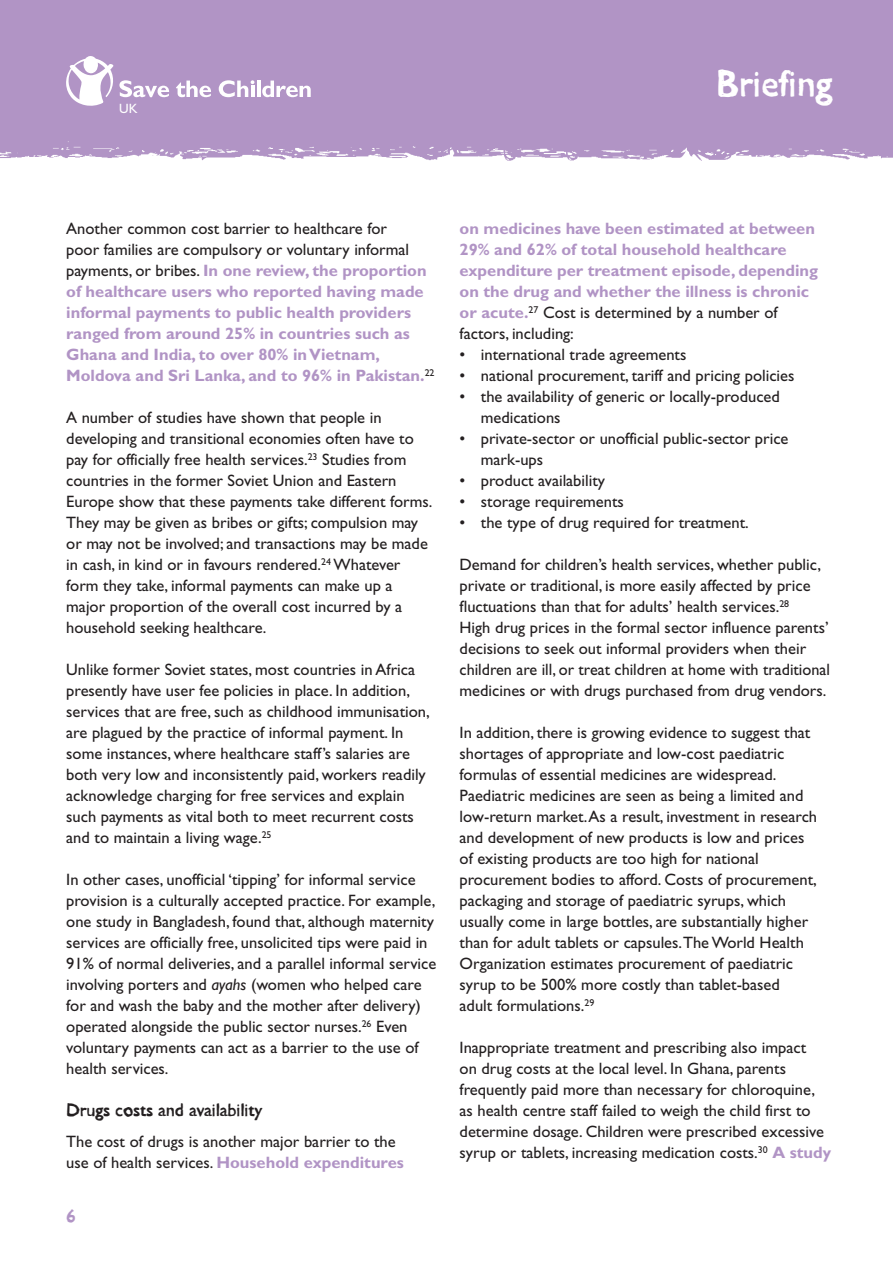
<style>
.page{position:relative;width:893px;height:1263px;background:#fff}
.page>*{position:absolute;margin:0;border:0;box-sizing:border-box;transform-origin:0 0}
.t1{font:37.5px "SC Morgan";color:#fff}
.t2{font:18px "SC Morgan";color:#231f20}
.t3{font:18px "SC Morgan";color:#b194c5}
.t4{font:16.5px/21px "Gill Sans";color:#231f20}
.t5{font:700 16.5px/21px "Gill Sans";color:#b194c5}
.t6{font:13.5px "Gill Sans";color:#fff}
.s1{font-weight:400;color:#231f20}
.s2{font-style:italic}
.s3{font-weight:700;color:#b194c5}
</style>
<div class="page">
<div style="left:0;top:0;width:893px;height:161px;background:#b194c5"></div>
<p class="t6" style="left:119px;top:104px;width:20px">UK</p>
<h1 class="t1" style="left:716px;top:69px;width:117px">Briefing</h1>
<p class="t5" style="left:66px;top:219px;width:370px"><span class="s1">Another common cost barrier to healthcare for<br>poor families are compulsory or voluntary informal payments, or bribes.</span> In one review, the proportion of healthcare users who reported having made informal payments to public health providers ranged from around 25% in countries such as Ghana and India, to over 80% in Vietnam, Moldova and Sri Lanka, and to 96% in Pakistan.<sup>22</sup></p>
<p class="t4" style="left:66px;top:408px;width:368px">A number of studies have shown that people in developing and transitional economies often have to pay for officially free health services.<sup>23</sup> Studies from countries in the former Soviet Union and Eastern Europe show that these payments take different forms.<br>They may be given as bribes or gifts; compulsion may or may not be involved; and transactions may be made in cash, in kind or in favours rendered.<sup>24</sup> Whatever form they take, informal payments can make up a major proportion of the overall cost incurred by a household seeking healthcare.</p>
<p class="t4" style="left:66px;top:660px;width:365px">Unlike former Soviet states, most countries in Africa presently have user fee policies in place. In addition, services that are free, such as childhood immunisation, are plagued by the practice of informal payment. In some instances, where healthcare staff’s salaries are both very low and inconsistently paid, workers readily acknowledge charging for free services and explain such payments as vital both to meet recurrent costs and to maintain a living wage.<sup>25</sup></p>
<p class="t4" style="left:66px;top:870px;width:372px">In other cases, unofficial ‘tipping’ for informal service provision is a culturally accepted practice. For example, one study in Bangladesh, found that, although maternity services are officially free, unsolicited tips were paid in 91% of normal deliveries, and a parallel informal service involving porters and <span class="s2">ayahs</span> (women who helped care for and wash the baby and the mother after delivery) operated alongside the public sector nurses.<sup>26</sup> Even voluntary payments can act as a barrier to the use of health services.</p>
<p class="t2" style="left:66px;top:1103px;width:198px">Drugs costs and availability</p>
<p class="t4" style="left:66px;top:1133px;width:339px">The cost of drugs is another major barrier to the use of health services. <span class="s3">Household expenditures</span></p>
<p class="t3" style="left:66px;top:1208px;width:11px">6</p>
<p class="t5" style="left:460px;top:219px;width:360px">on medicines have been estimated at between 29% and 62% of total household healthcare expenditure per treatment episode, depending on the drug and whether the illness is chronic or acute.<sup>27</sup> <span class="s1">Cost is determined by a number of factors, including:</span></p>
<p class="t4" style="left:460px;top:345px;width:228px">• international trade agreements</p>
<p class="t4" style="left:460px;top:366px;width:336px">• national procurement, tariff and pricing policies</p>
<p class="t4" style="left:481px;top:387px;width:300px;text-indent:-21px">• the availability of generic or locally-produced medications</p>
<p class="t4" style="left:481px;top:429px;width:309px;text-indent:-21px">• private-sector or unofficial public-sector price mark-ups</p>
<p class="t4" style="left:460px;top:471px;width:147px">• product availability</p>
<p class="t4" style="left:460px;top:492px;width:166px">• storage requirements</p>
<p class="t4" style="left:460px;top:513px;width:291px">• the type of drug required for treatment.</p>
<p class="t4" style="left:460px;top:555px;width:372px">Demand for children’s health services, whether public, private or traditional, is more easily affected by price fluctuations than that for adults’ health services.<sup>28<br></sup>High drug prices in the formal sector influence parents’ decisions to seek out informal providers when their children are ill, or treat children at home with traditional medicines or with drugs purchased from drug vendors.</p>
<p class="t4" style="left:460px;top:723px;width:359px">In addition, there is growing evidence to suggest that shortages of appropriate and low-cost paediatric formulas of essential medicines are widespread.<br>Paediatric medicines are seen as being a limited and low-return market.As a result, investment in research and development of new products is low and prices of existing products are too high for national procurement bodies to afford. Costs of procurement, packaging and storage of paediatric syrups, which usually come in large bottles, are substantially higher than for adult tablets or capsules.The World Health Organization estimates procurement of paediatric syrup to be 500% more costly than tablet-based<br>adult formulations.<sup>29</sup></p>
<p class="t4" style="left:460px;top:1038px;width:373px">Inappropriate treatment and prescribing also impact<br>on drug costs at the local level. In Ghana, parents frequently paid more than necessary for chloroquine, as health centre staff failed to weigh the child first to determine dosage. Children were prescribed excessive syrup or tablets, increasing medication costs.<sup>30</sup> <span class="s3">A study</span></p>
</div>
